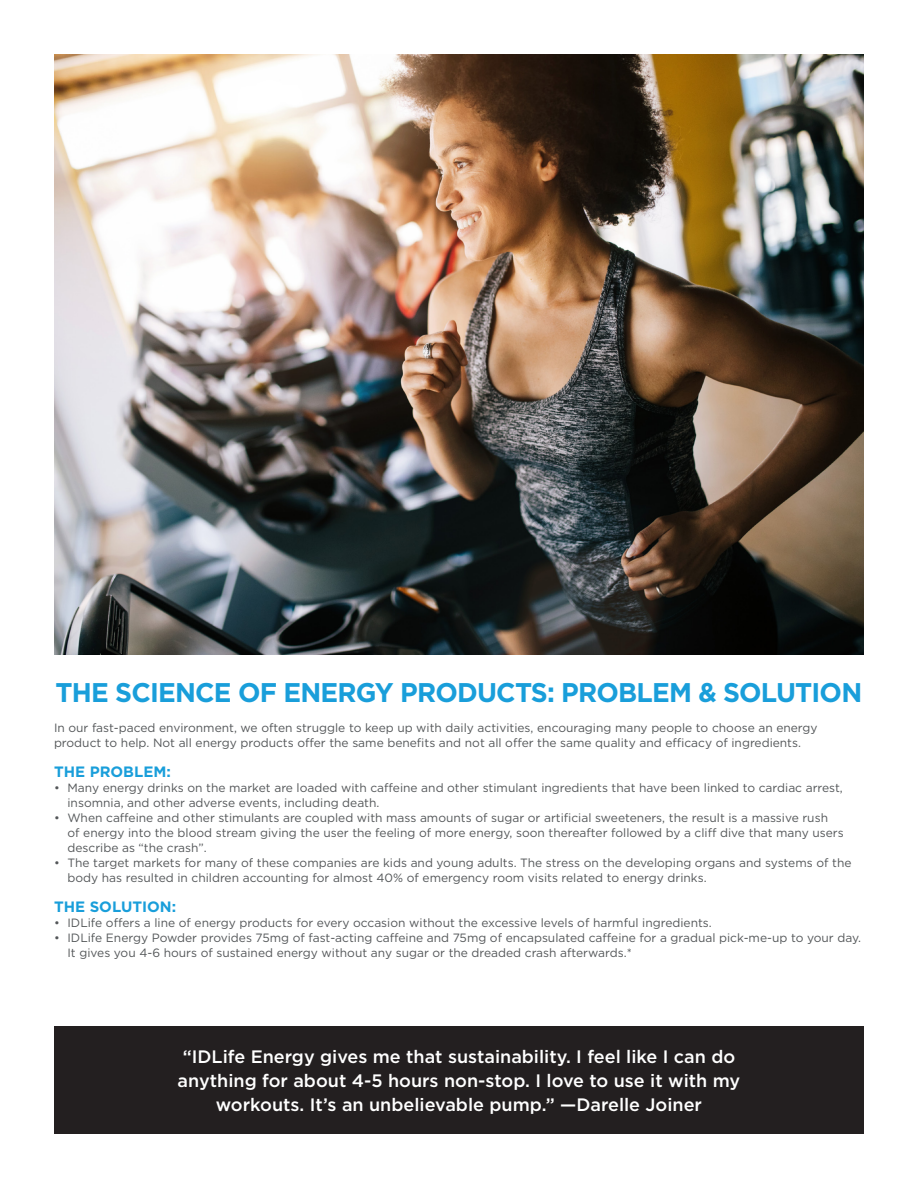
<style>
.page{position:relative;width:918px;height:1188px;background:#fff}
.page>*{position:absolute;margin:0;border:0;box-sizing:border-box;transform-origin:0 0}
.t1{font:700 27px "Gotham";letter-spacing:-.03em;color:#199eda}
.t2{font:500 18px/24px "Gotham";color:#fff;text-align:center}
.t3{font:700 15px "Gotham";color:#199eda}
.t4{font:12px/15px "Gotham";color:#545759}
</style>
<div class="page">
<img style="left:54px;top:54px;width:810px;height:600px">
<div style="left:54px;top:1026px;width:810px;height:108px;background:#231f20"></div>
<p class="t1" style="left:56px;top:674px;width:808px">THE SCIENCE OF ENERGY PRODUCTS: PROBLEM &amp; SOLUTION</p>
<p class="t4" style="left:54px;top:720px;width:765px">In our fast-paced environment, we often struggle to keep up with daily activities, encouraging many people to choose an energy product to help. Not all energy products offer the same benefits and not all offer the same quality and efficacy of ingredients.</p>
<p class="t3" style="left:54px;top:762px;width:118px">THE PROBLEM:</p>
<p class="t4" style="left:68px;top:780px;width:777px;text-indent:-14px">• Many energy drinks on the market are loaded with caffeine and other stimulant ingredients that have been linked to cardiac arrest, insomnia, and other adverse events, including death.</p>
<p class="t4" style="left:68px;top:810px;width:778px;text-indent:-14px">• When caffeine and other stimulants are coupled with mass amounts of sugar or artificial sweeteners, the result is a massive rush<br>of energy into the blood stream giving the user the feeling of more energy, soon thereafter followed by a cliff dive that many users describe as “the crash”.</p>
<p class="t4" style="left:68px;top:855px;width:786px;text-indent:-14px">• The target markets for many of these companies are kids and young adults. The stress on the developing organs and systems of the body has resulted in children accounting for almost 40% of emergency room visits related to energy drinks.</p>
<p class="t3" style="left:54px;top:897px;width:124px">THE SOLUTION:</p>
<p class="t4" style="left:54px;top:915px;width:659px">• IDLife offers a line of energy products for every occasion without the excessive levels of harmful ingredients.</p>
<p class="t4" style="left:68px;top:930px;width:795px;text-indent:-14px">• IDLife Energy Powder provides 75mg of fast-acting caffeine and 75mg of encapsulated caffeine for a gradual pick-me-up to your day.<br>It gives you 4-6 hours of sustained energy without any sugar or the dreaded crash afterwards.*</p>
<p class="t2" style="left:178px;top:1045px;width:564px">“IDLife Energy gives me that sustainability. I feel like I can do anything for about 4-5 hours non-stop. I love to use it with my workouts. It’s an unbelievable pump.” —Darelle Joiner</p>
</div>
